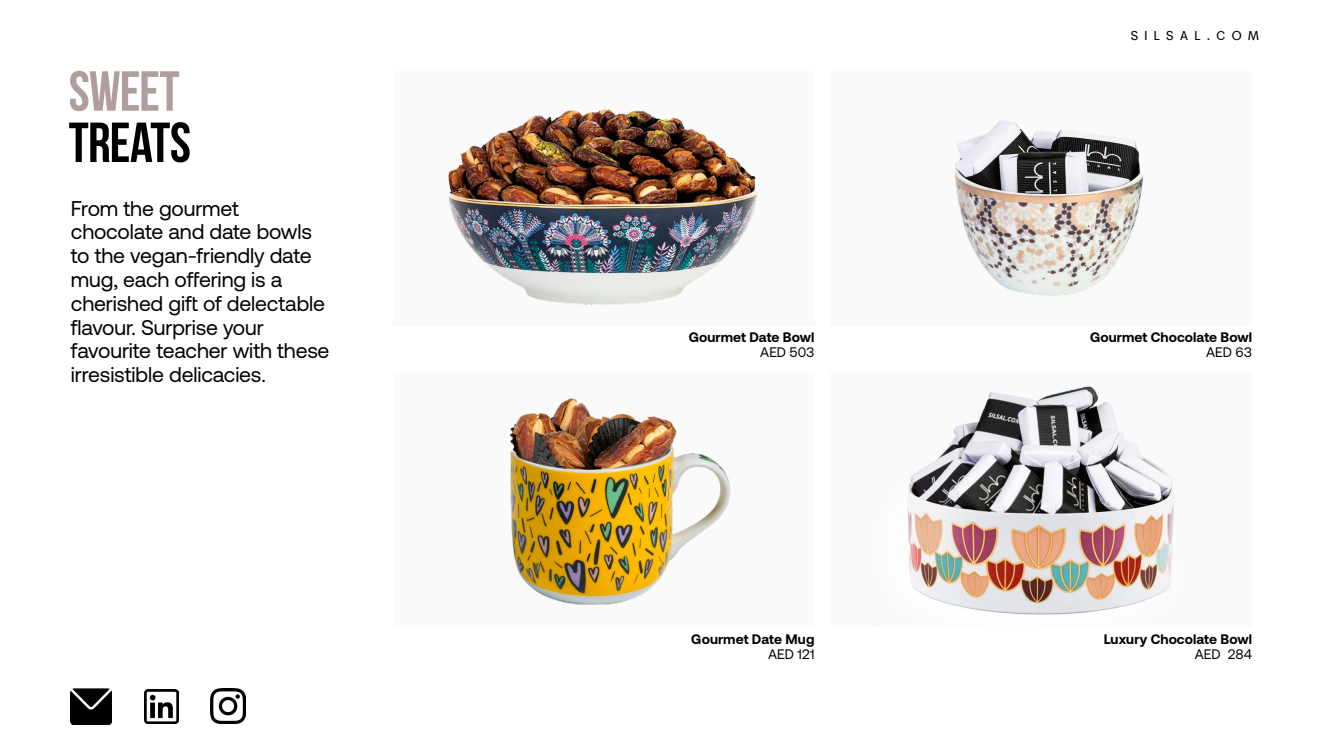
<style>
.page{position:relative;width:1323px;height:745px;background:#fff}
.page>*{position:absolute;margin:0;border:0;box-sizing:border-box;transform-origin:0 0}
.t1{font:700 56.25px "Bebas Neue";letter-spacing:-.01em;color:#000}
.t2{font:700 56.25px "Bebas Neue";letter-spacing:-.015em;color:#b09e9c}
.t3{font:21.25px/23.8px "Aeonik";letter-spacing:-.005em;color:#000}
.t4{font:700 13.75px "Aeonik";letter-spacing:.005em;color:#000}
.t5{font:13.75px "Aeonik";letter-spacing:-.005em;color:#000}
.t6{font:12.5px "Agipo";letter-spacing:.51em;color:#000}
</style>
<div class="page">
<img style="left:211px;top:688px;width:35px;height:35px">
<img style="left:144px;top:689px;width:35px;height:34px">
<img style="left:71px;top:688px;width:41px;height:35px">
<div style="left:830px;top:71px;width:422px;height:254px;background:#fafafa"></div>
<img style="left:954px;top:120px;width:189px;height:176px">
<div style="left:393px;top:372px;width:421px;height:254px;background:#fafafa"></div>
<img style="left:509px;top:398px;width:221px;height:207px">
<img style="left:448px;top:109px;width:310px;height:196px">
<img style="left:907px;top:386px;width:268px;height:229px">
<h1 class="t2" style="left:69px;top:60px;width:112px">SWEET</h1>
<h1 class="t1" style="left:69px;top:112px;width:124px">TREATS</h1>
<p class="t3" style="left:71px;top:196px;width:260px">From the gourmet chocolate and date bowls to the vegan-friendly date mug, each offering is a cherished gift of delectable flavour. Surprise your favourite teacher with these irresistible delicacies.</p>
<p class="t4" style="left:689px;top:329px;width:127px">Gourmet Date Bowl</p>
<p class="t5" style="left:760px;top:344px;width:56px">AED 503</p>
<p class="t4" style="left:691px;top:630px;width:125px">Gourmet Date Mug</p>
<p class="t5" style="left:768px;top:646px;width:48px">AED 121</p>
<p class="t6" style="left:1131px;top:28px;width:130px">SILSAL.COM</p>
<p class="t4" style="left:1090px;top:329px;width:164px">Gourmet Chocolate Bowl</p>
<p class="t5" style="left:1206px;top:344px;width:47px">AED 63</p>
<p class="t4" style="left:1104px;top:630px;width:150px">Luxury Chocolate Bowl</p>
<p class="t5" style="left:1195px;top:646px;width:59px">AED 284</p>
</div>
